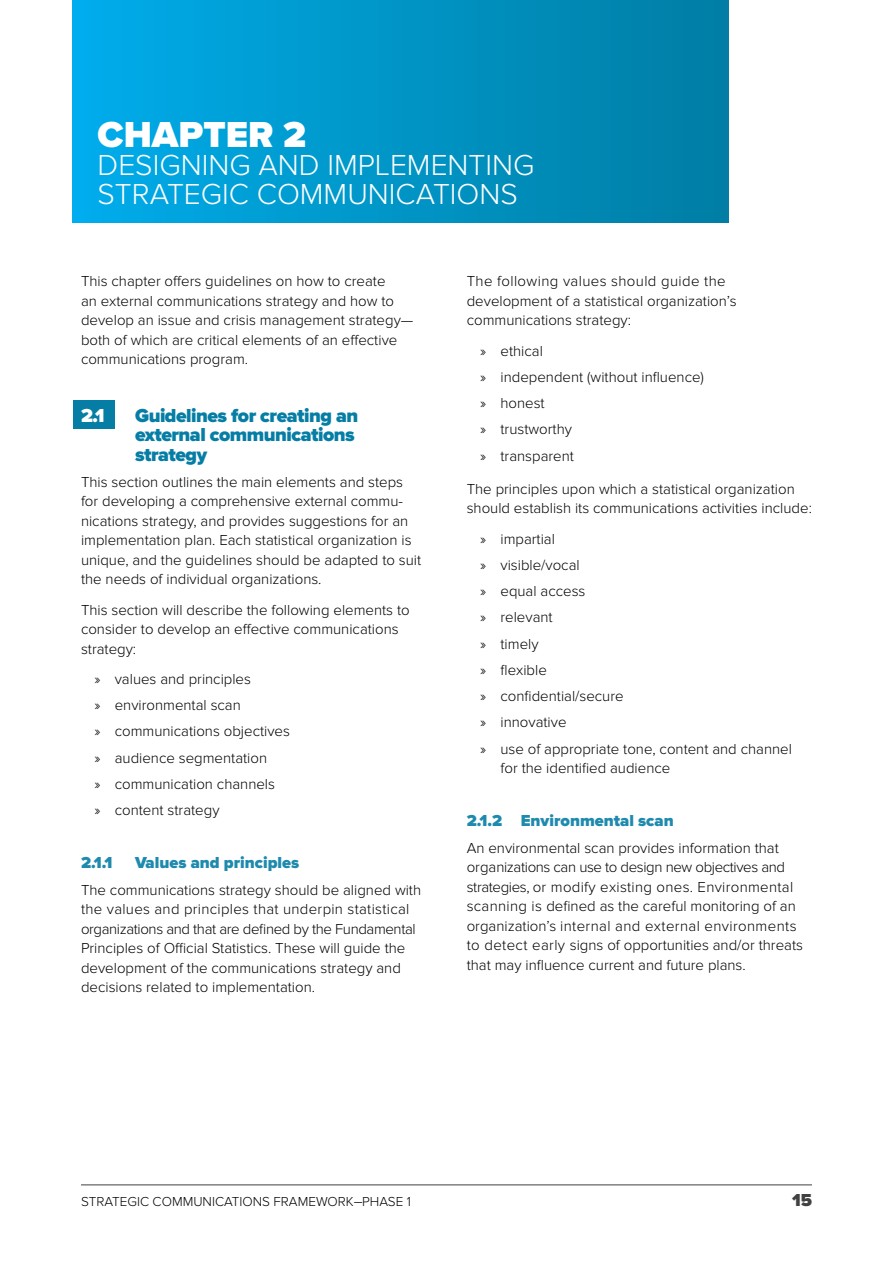
<style>
.page{position:relative;width:893px;height:1263px;background:#fff}
.page>*{position:absolute;margin:0;border:0;box-sizing:border-box;transform-origin:0 0}
.t1{font:900 37.5px "Proxima Nova";color:#fff}
.t2{font:300 30px/28.5px "Proxima Nova";color:#fff}
.t3{font:900 19.5px/19.5px "Proxima Nova";letter-spacing:-.025em;color:#057da5}
.t4{font:900 19.5px "Proxima Nova";color:#fff}
.t5{font:900 18px "Proxima Nova";color:#414042}
.t6{font:900 16.5px "Proxima Nova";color:#1e8aae}
.t7{font:300 15px/19.5px "Proxima Nova";color:#000}
.t8{font:300 13.5px "Proxima Nova";color:#000}
.s1{font-size:15px}
</style>
<div class="page">
<hr style="left:81px;top:1184px;width:731px;height:1px;background:#414042">
<div style="left:73px;top:0;width:655px;height:222px;background:linear-gradient(to right,#00aceb,#007da3)"></div>
<div style="left:73px;top:401px;width:41px;height:28px;background:#057da5"></div>
<h1 class="t1" style="left:98px;top:112px;width:210px">CHAPTER 2</h1>
<h2 class="t2" style="left:98px;top:152px;width:438px">DESIGNING AND IMPLEMENTING<br>STRATEGIC COMMUNICATIONS</h2>
<p class="t7" style="left:81px;top:272px;width:334px">This chapter offers guidelines on how to create<br>an external communications strategy and how to develop an issue and crisis management strategy— both of which are critical elements of an effective communications program.</p>
<h3 class="t4" style="left:81px;top:403px;width:25px">2.1</h3>
<h3 class="t3" style="left:135px;top:406px;width:225px">Guidelines for creating an external communications strategy</h3>
<p class="t7" style="left:81px;top:472px;width:342px">This section outlines the main elements and steps for developing a comprehensive external commu&shy;nications strategy, and provides suggestions for an implementation plan. Each statistical organization is unique, and the guidelines should be adapted to suit the needs of individual organizations.</p>
<p class="t7" style="left:81px;top:600px;width:330px">This section will describe the following elements to consider to develop an effective communications strategy:</p>
<p class="t7" style="left:94px;top:666px;width:197px;line-height:26.2px">» values and principles<br>» environmental scan<br>» communications objectives » audience segmentation<br>» communication channels<br>» content strategy</p>
<p class="t6" style="left:81px;top:853px;width:33px">2.1.1</p>
<p class="t6" style="left:135px;top:853px;width:166px">Values and principles</p>
<p class="t7" style="left:81px;top:880px;width:342px">The communications strategy should be aligned with the values and principles that underpin statistical organizations and that are defined by the Fundamental Principles of Official Statistics. These will guide the development of the communications strategy and decisions related to implementation.</p>
<p class="t7" style="left:467px;top:272px;width:271px">The following values should guide the development of a statistical organization’s communications strategy:</p>
<p class="t7" style="left:480px;top:338px;width:225px;line-height:26.2px">» ethical<br>» independent (without influence) » honest<br>» trustworthy<br>» transparent</p>
<p class="t7" style="left:467px;top:479px;width:347px">The principles upon which a statistical organization should establish its communications activities include:</p>
<p class="t7" style="left:480px;top:526px;width:313px;line-height:26.2px">» impartial<br>» visible/vocal<br>» equal access<br>» relevant<br>» timely<br>» flexible<br>» confidential/secure<br>» innovative<br>» use of appropriate tone, content and channel</p>
<p class="t7" style="left:500px;top:758px;width:171px">for the identified audience</p>
<p class="t6" style="left:467px;top:811px;width:209px">2.1.2 Environmental scan</p>
<p class="t7" style="left:467px;top:838px;width:338px">An environmental scan provides information that organizations can use to design new objectives and strategies, or modify existing ones. Environmental scanning is defined as the careful monitoring of an organization’s internal and external environments to detect early signs of opportunities and/or threats that may influence current and future plans.</p>
<p class="t8" style="left:81px;top:1194px;width:332px">STRATEGIC COMMUNICATIONS FRAMEWORK<span class="s1">―</span>PHASE 1</p>
<p class="t5" style="left:792px;top:1189px;width:21px">15</p>
</div>
